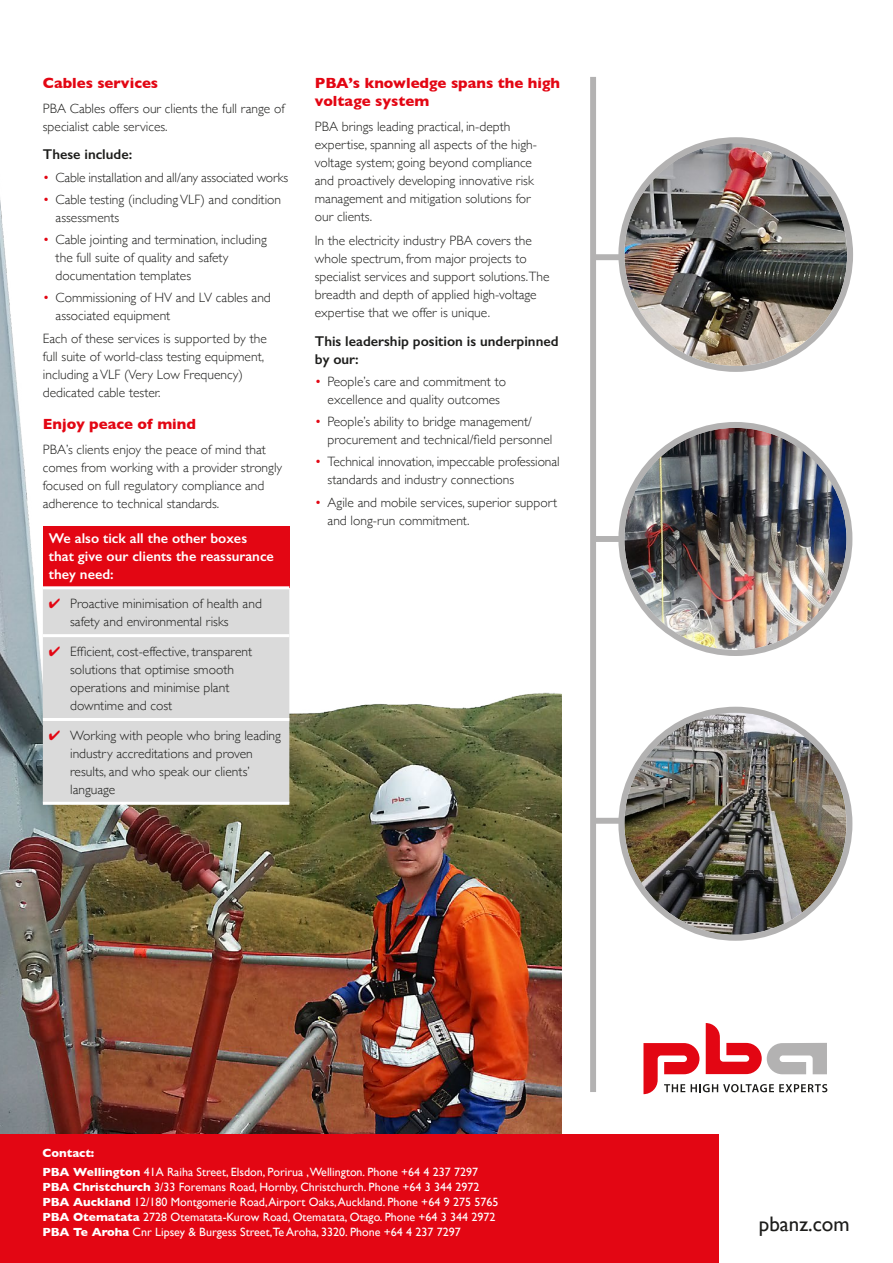
<style>
.page{position:relative;width:893px;height:1263px;background:#fff}
.page>*{position:absolute;margin:0;border:0;box-sizing:border-box;transform-origin:0 0}
.t1{font:21px "Gill Sans";color:#1d1d1b}
.t2{font:700 15px/18px "Gill Sans";color:#e30613}
.t3{font:600 14.25px/18px "Gill Sans";color:#fff}
.t4{font:600 14.25px/18px "Gill Sans";color:#1d1d1b}
.t5{font:300 13.5px/18px "Gill Sans";color:#1d1d1b}
.t6{font:12px/15px "Gill Sans";color:#fff}
.s1{color:#e30613}
.s2{font-weight:700}
</style>
<div class="page">
<img style="left:0;top:199px;width:561px;height:935px">
<div style="left:0;top:1134px;width:719px;height:129px;background:#e30613"></div>
<div style="left:43px;top:527px;width:246px;height:61px;background:#e30613"></div>
<div style="left:43px;top:589px;width:246px;height:213px;background:#dadada"></div>
<hr style="left:43px;top:634px;width:246px;height:3px;background:#fff">
<hr style="left:43px;top:718px;width:246px;height:3px;background:#fff">
<hr style="left:43px;top:802px;width:246px;height:3px;background:#fff">
<hr style="left:43px;top:586px;width:246px;height:3px;background:#fff">
<svg style="left:643px;top:1023px;width:184px;height:71px"></svg>
<div style="left:594px;top:254px;width:27px;height:6px;background:#b3b2b2"></div>
<div style="left:594px;top:536px;width:27px;height:6px;background:#b3b2b2"></div>
<div style="left:594px;top:818px;width:27px;height:6px;background:#b3b2b2"></div>
<img style="left:625px;top:710px;width:224px;height:164px">
<img style="left:625px;top:426px;width:224px;height:163px">
<img style="left:624px;top:428px;width:222px;height:222px;border-radius:111px">
<div style="left:618px;top:422px;width:234px;height:234px;border:6px solid #b3b2b2;border-radius:50%"></div>
<img style="left:625px;top:143px;width:224px;height:161px">
<div style="left:590px;top:77px;width:6px;height:1015px;background:#b3b2b2"></div>
<img style="left:624px;top:143px;width:223px;height:223px;border-radius:111px">
<div style="left:618px;top:137px;width:235px;height:235px;border:6px solid #b3b2b2;border-radius:50%"></div>
<img style="left:624px;top:713px;width:222px;height:222px;border-radius:111px">
<div style="left:618px;top:707px;width:234px;height:234px;border:6px solid #b3b2b2;border-radius:50%"></div>
<p class="t2" style="left:43px;top:74px;width:117px">Cables services</p>
<p class="t5" style="left:43px;top:99px;width:243px">PBA Cables offers our clients the full range of specialist cable services.</p>
<p class="t4" style="left:43px;top:145px;width:91px">These include:</p>
<p class="t5" style="left:43px;top:167px;width:247px"><span class="s1">•</span> Cable installation and all/any associated works</p>
<p class="t5" style="left:56px;top:190px;width:227px;text-indent:-13px"><span class="s1">•</span> Cable testing (including VLF) and condition assessments</p>
<p class="t5" style="left:56px;top:230px;width:213px;text-indent:-13px"><span class="s1">•</span> Cable jointing and termination, including the full suite of quality and safety documentation templates</p>
<p class="t5" style="left:56px;top:288px;width:217px;text-indent:-13px"><span class="s1">•</span> Commissioning of HV and LV cables and associated equipment</p>
<p class="t5" style="left:43px;top:328px;width:225px">Each of these services is supported by the full suite of world-class testing equipment, including a VLF (Very Low Frequency) dedicated cable tester.</p>
<p class="t2" style="left:43px;top:415px;width:155px">Enjoy peace of mind</p>
<p class="t5" style="left:43px;top:440px;width:241px">PBA’s clients enjoy the peace of mind that comes from working with a provider strongly focused on full regulatory compliance and adherence to technical standards.</p>
<p class="t3" style="left:49px;top:529px;width:227px">We also tick all the other boxes that give our clients the reassurance they need:</p>
<p class="t5" style="left:70px;top:594px;width:193px;text-indent:-21px"><span class="s1">✔</span> Proactive minimisation of health and safety and environmental risks</p>
<p class="t5" style="left:70px;top:642px;width:184px;text-indent:-21px"><span class="s1">✔</span> Efficient, cost-effective, transparent solutions that optimise smooth operations and minimise plant downtime and cost</p>
<p class="t5" style="left:70px;top:725px;width:212px;text-indent:-21px"><span class="s1">✔</span> Working with people who bring leading industry accreditations and proven results, and who speak our clients’ language</p>
<p class="t2" style="left:315px;top:74px;width:247px">PBA’s knowledge spans the high voltage system</p>
<p class="t5" style="left:315px;top:117px;width:224px">PBA brings leading practical, in-depth expertise, spanning all aspects of the high&shy;voltage system; going beyond compliance and proactively developing innovative risk management and mitigation solutions for our clients.</p>
<p class="t5" style="left:315px;top:231px;width:236px">In the electricity industry PBA covers the whole spectrum, from major projects to specialist services and support solutions.The breadth and depth of applied high-voltage expertise that we offer is unique.</p>
<p class="t4" style="left:315px;top:332px;width:245px">This leadership position is underpinned by our:</p>
<p class="t5" style="left:315px;top:372px;width:193px;text-align:center"><span class="s1">•</span> People’s care and commitment to excellence and quality outcomes</p>
<p class="t5" style="left:328px;top:412px;width:226px;text-indent:-13px"><span class="s1">•</span> People’s ability to bridge management/ procurement and technical/field personnel</p>
<p class="t5" style="left:328px;top:452px;width:234px;text-indent:-13px"><span class="s1">•</span> Technical innovation, impeccable professional standards and industry connections</p>
<p class="t5" style="left:328px;top:493px;width:231px;text-indent:-13px"><span class="s1">•</span> Agile and mobile services, superior support and long-run commitment.</p>
<p class="t6" style="left:43px;top:1144px;width:437px;line-height:18.8px"><span class="s2">Contact:<br>PBA Wellington</span> 41A Raiha Street, Elsdon, Porirua ,Wellington. Phone +64 4 237 7297</p>
<p class="t6" style="left:43px;top:1179px;width:457px"><span class="s2">PBA Christchurch</span> 3/33 Foremans Road, Hornby, Christchurch. Phone +64 3 344 2972<br><span class="s2">PBA Auckland</span> 12/180 Montgomerie Road, Airport Oaks, Auckland. Phone +64 9 275 5765<br><span class="s2">PBA Otematata</span> 2728 Otematata-Kurow Road, Otematata, Otago. Phone +64 3 344 2972<br><span class="s2">PBA Te Aroha</span> Cnr Lipsey &amp; Burgess Street,Te Aroha, 3320. Phone +64 4 237 7297</p>
<h1 class="t1" style="left:759px;top:1211px;width:92px">pbanz.com</h1>
</div>
